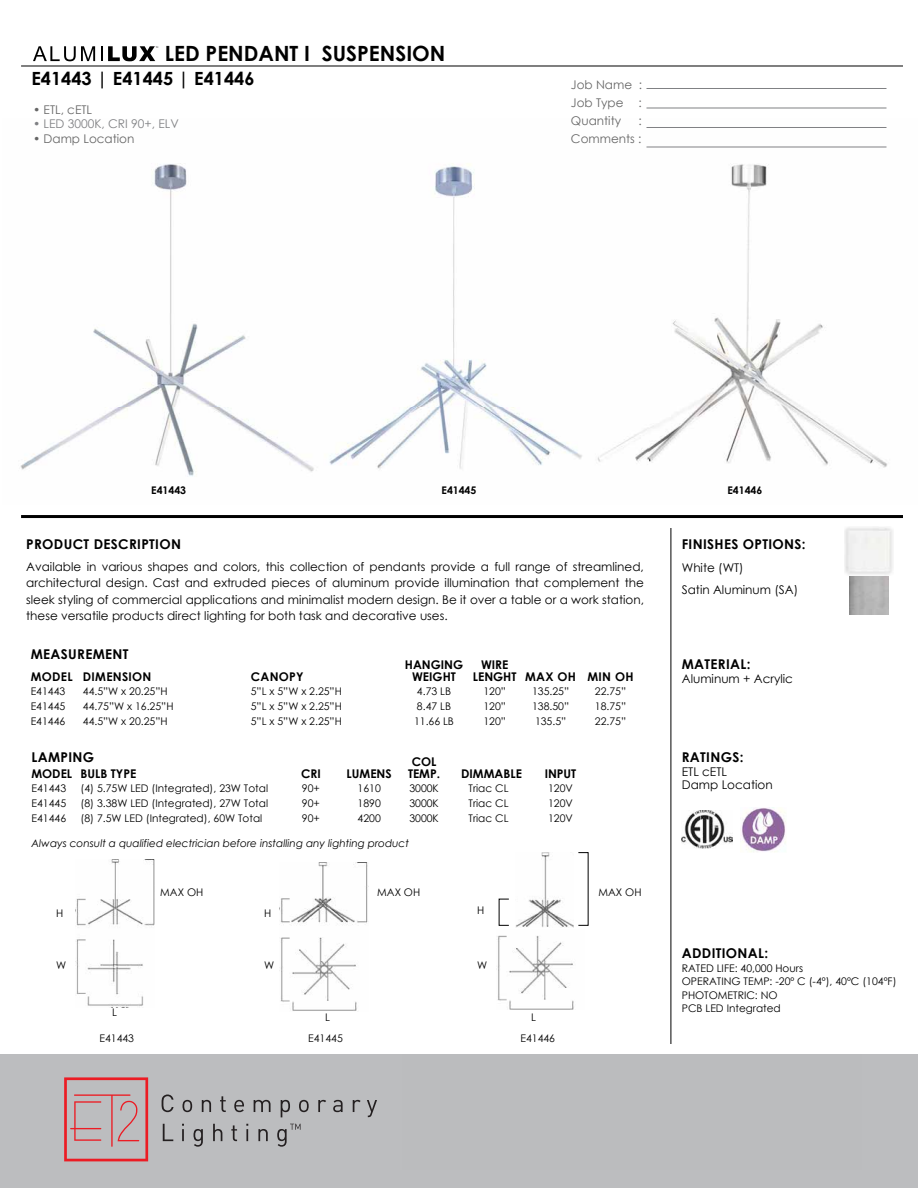
<style>
.page{position:relative;width:918px;height:1188px;background:#fff}
.page>*{position:absolute;margin:0;border:0;box-sizing:border-box;transform-origin:0 0}
.t1{font:700 21px "Century Gothic";color:#000}
.t2{font:700 18.15px "Century Gothic";color:#000}
.t3{font:700 13.5px "Century Gothic";letter-spacing:.025em;color:#000}
.t4{font:12px/16.5px "Century Gothic";color:#000}
.t5{font:700 12px/12px "Century Gothic";color:#000;text-align:center}
.t6{font:12px/18px "Century Gothic";color:#666;text-align:justify}
.t7{font:12px "Century Gothic";color:#808184}
.t8{font:700 12px "Century Gothic";letter-spacing:.025em;color:#000}
.t9{font:10.5px/15px "Century Gothic";color:#000;text-align:justify}
.t10{font:italic 10.5px "Century Gothic";color:#000}
.t11{font:700 10.5px "Century Gothic";color:#000}
</style>
<div class="page">
<img style="left:20px;top:127px;width:868px;height:350px">
<svg style="left:33px;top:46px;width:62px;height:15px"></svg>
<svg style="left:101px;top:46px;width:57px;height:15px"></svg>
<hr style="left:21px;top:515px;width:882px;height:3px;background:#000">
<hr style="left:671px;top:528px;width:1px;height:516px;background:#000">
<img style="left:75px;top:859px;width:80px;height:148px">
<img style="left:280px;top:863px;width:88px;height:148px">
<img style="left:497px;top:935px;width:77px;height:75px">
<div style="left:0;top:1054px;width:918px;height:134px;background:#bcbdbf"></div>
<hr style="left:21px;top:66px;width:882px;height:1px;background:#000">
<img style="left:682px;top:810px;width:50px;height:38px">
<hr style="left:647px;top:88px;width:240px;height:1px;background:#808184">
<hr style="left:647px;top:108px;width:240px;height:1px;background:#808184">
<hr style="left:647px;top:127px;width:240px;height:1px;background:#808184">
<hr style="left:647px;top:147px;width:240px;height:1px;background:#808184">
<svg style="left:64px;top:1077px;width:84px;height:84px"></svg>
<svg style="left:163px;top:1124px;width:10px;height:17px"></svg>
<svg style="left:182px;top:1124px;width:2px;height:17px"></svg>
<svg style="left:194px;top:1129px;width:9px;height:18px"></svg>
<svg style="left:213px;top:1124px;width:9px;height:17px"></svg>
<svg style="left:231px;top:1125px;width:6px;height:16px"></svg>
<svg style="left:246px;top:1124px;width:2px;height:17px"></svg>
<svg style="left:258px;top:1129px;width:10px;height:12px"></svg>
<svg style="left:162px;top:1095px;width:12px;height:17px"></svg>
<svg style="left:183px;top:1100px;width:9px;height:12px"></svg>
<svg style="left:202px;top:1100px;width:9px;height:12px"></svg>
<svg style="left:220px;top:1096px;width:6px;height:16px"></svg>
<svg style="left:234px;top:1100px;width:10px;height:12px"></svg>
<svg style="left:254px;top:1100px;width:17px;height:12px"></svg>
<svg style="left:281px;top:1100px;width:9px;height:17px"></svg>
<svg style="left:299px;top:1100px;width:10px;height:12px"></svg>
<svg style="left:318px;top:1100px;width:8px;height:12px"></svg>
<svg style="left:333px;top:1100px;width:10px;height:12px"></svg>
<svg style="left:353px;top:1100px;width:8px;height:12px"></svg>
<svg style="left:367px;top:1100px;width:10px;height:17px"></svg>
<svg style="left:277px;top:1124px;width:24px;height:23px"></svg>
<img style="left:849px;top:576px;width:40px;height:38px">
<img style="left:844px;top:527px;width:49px;height:48px">
<img style="left:515px;top:853px;width:59px;height:74px">
<img style="left:741px;top:807px;width:45px;height:45px">
<h1 class="t1" style="left:165px;top:38px;width:282px">LED PENDANT I SUSPENSION</h1>
<h2 class="t2" style="left:32px;top:65px;width:225px">E41443 | E41445 | E41446</h2>
<p class="t6" style="left:33px;top:100px;width:61px">• ETL, cETL</p>
<p class="t7" style="left:33px;top:116px;width:147px">• LED 3000K, CRI 90+, ELV</p>
<p class="t6" style="left:33px;top:129px;width:103px">• Damp Location</p>
<p class="t6" style="left:571px;top:75px;width:73px">Job Name :<br>Job Type :<br>Quantity</p>
<p class="t6" style="left:571px;top:111px;width:72px;text-align:right">:<br>Comments :</p>
<p class="t11" style="left:151px;top:482px;width:36px">E41443</p>
<p class="t11" style="left:442px;top:482px;width:36px">E41445</p>
<p class="t11" style="left:728px;top:482px;width:36px">E41446</p>
<p class="t3" style="left:26px;top:534px;width:156px">PRODUCT DESCRIPTION</p>
<p class="t4" style="left:26px;top:558px;width:619px;text-align:justify">Available in various shapes and colors, this collection of pendants provide a full range of streamlined, architectural design. Cast and extruded pieces of aluminum provide illumination that complement the sleek styling of commercial applications and minimalist modern design. Be it over a table or a work station, these versatile products direct lighting for both task and decorative uses.</p>
<p class="t3" style="left:31px;top:644px;width:99px">MEASUREMENT</p>
<p class="t8" style="left:31px;top:668px;width:122px">MODEL DIMENSION</p>
<p class="t9" style="left:31px;top:684px;width:36px">E41443<br>E41445<br>E41446</p>
<p class="t9" style="left:83px;top:684px;width:92px;text-align:left">44.5”W x 20.25”H<br>44.75”W x 16.25”H<br>44.5”W x 20.25”H</p>
<p class="t3" style="left:31px;top:747px;width:64px">LAMPING</p>
<p class="t5" style="left:251px;top:670px;width:54px">CANOPY</p>
<p class="t9" style="left:251px;top:684px;width:93px">5”L x 5”W x 2.25”H 5”L x 5”W x 2.25”H 5”L x 5”W x 2.25”H</p>
<p class="t5" style="left:31px;top:767px;width:106px">MODEL BULB TYPE</p>
<p class="t9" style="left:31px;top:781px;width:36px">E41443<br>E41445<br>E41446</p>
<p class="t9" style="left:81px;top:781px;width:189px">(4) 5.75W LED (Integrated), 23W Total (8) 3.38W LED (Integrated), 27W Total (8) 7.5W LED (Integrated), 60W Total</p>
<p class="t5" style="left:301px;top:767px;width:21px">CRI</p>
<p class="t9" style="left:302px;top:781px;width:19px">90+ 90+ 90+</p>
<p class="t5" style="left:347px;top:767px;width:47px">LUMENS</p>
<p class="t9" style="left:358px;top:781px;width:25px">1610<br>1890<br>4200</p>
<p class="t5" style="left:405px;top:658px;width:60px">HANGING<br>WEIGHT</p>
<p class="t9" style="left:414px;top:684px;width:41px;text-align:left">4.73 LB<br>8.47 LB<br>11.66 LB</p>
<p class="t5" style="left:473px;top:658px;width:45px">WIRE<br>LENGHT</p>
<p class="t9" style="left:483px;top:684px;width:24px">120” 120” 120”</p>
<p class="t5" style="left:525px;top:670px;width:52px">MAX OH</p>
<p class="t9" style="left:532px;top:684px;width:39px">135.25” 138.50” 135.5”</p>
<p class="t5" style="left:408px;top:755px;width:34px">COL<br>TEMP.</p>
<p class="t9" style="left:409px;top:781px;width:31px">3000K 3000K 3000K</p>
<p class="t5" style="left:461px;top:767px;width:62px">DIMMABLE</p>
<p class="t9" style="left:469px;top:781px;width:41px">Triac CL Triac CL Triac CL</p>
<p class="t5" style="left:545px;top:767px;width:33px">INPUT</p>
<p class="t9" style="left:548px;top:781px;width:26px">120V 120V 120V</p>
<p class="t10" style="left:31px;top:836px;width:379px">Always consult a qualified electrician before installing any lighting product</p>
<p class="t5" style="left:588px;top:670px;width:48px">MIN OH</p>
<p class="t9" style="left:595px;top:684px;width:33px">22.75” 18.75” 22.75”</p>
<p class="t9" style="left:56px;top:905px;width:9px">H</p>
<p class="t9" style="left:56px;top:957px;width:12px">W</p>
<p class="t9" style="left:160px;top:885px;width:45px">MAX OH</p>
<p class="t9" style="left:112px;top:1005px;width:6px">L</p>
<p class="t9" style="left:264px;top:905px;width:9px">H</p>
<p class="t9" style="left:264px;top:957px;width:12px">W</p>
<p class="t9" style="left:325px;top:1010px;width:6px">L</p>
<p class="t9" style="left:377px;top:885px;width:45px">MAX OH</p>
<p class="t9" style="left:598px;top:885px;width:45px">MAX OH</p>
<p class="t9" style="left:477px;top:903px;width:9px">H</p>
<p class="t9" style="left:477px;top:957px;width:12px">W</p>
<p class="t9" style="left:531px;top:1010px;width:6px">L</p>
<p class="t9" style="left:99px;top:1030px;width:36px">E41443</p>
<p class="t9" style="left:308px;top:1030px;width:36px">E41445</p>
<p class="t9" style="left:520px;top:1030px;width:36px">E41446</p>
<p class="t3" style="left:682px;top:534px;width:125px">FINISHES OPTIONS:</p>
<p class="t4" style="left:682px;top:556px;width:118px;line-height:22.5px">White (WT)<br>Satin Aluminum (SA)</p>
<p class="t3" style="left:682px;top:653px;width:70px">MATERIAL:</p>
<p class="t4" style="left:682px;top:670px;width:113px">Aluminum + Acrylic</p>
<p class="t3" style="left:682px;top:747px;width:63px">RATINGS:</p>
<p class="t4" style="left:682px;top:765px;width:92px;line-height:13.5px">ETL cETL<br>Damp Location</p>
<p class="t3" style="left:682px;top:943px;width:88px">ADDITIONAL:</p>
<p class="t9" style="left:682px;top:961px;width:216px;line-height:13.5px;text-align:left">RATED LIFE: 40,000 Hours<br>OPERATING TEMP: -20º C (-4º), 40ºC (104ºF)<br>PHOTOMETRIC: NO<br>PCB LED Integrated</p>
</div>
